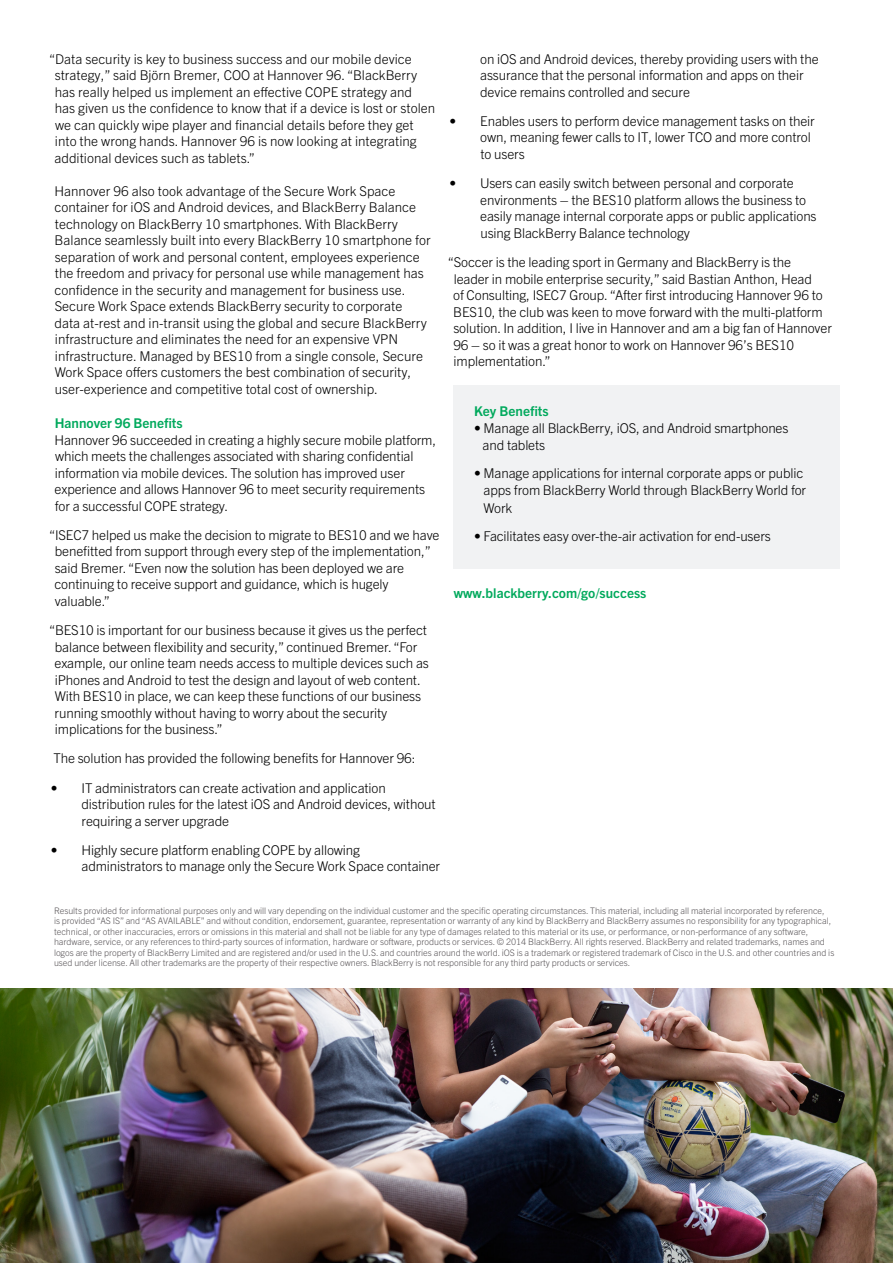
<style>
.page{position:relative;width:893px;height:1263px;background:#fff}
.page>*{position:absolute;margin:0;border:0;box-sizing:border-box;transform-origin:0 0}
.t1{font:300 13.5px/16.5px "Trade Gothic Next LT Pro";letter-spacing:-.01em;color:#000}
.t2{font:700 13.5px "Trade Gothic Next LT Pro";color:#00a95c}
.t3{font:300 9px/10.5px "Trade Gothic Next LT Pro";letter-spacing:-.005em;color:#5c585b}
</style>
<div class="page">
<img style="left:0;top:989px;width:893px;height:274px">
<div style="left:453px;top:385px;width:386px;height:184px;background:#f1f2f3"></div>
<p class="t1" style="left:55px;top:50px;width:382px;text-indent:-6px">“Data security is key to business success and our mobile device strategy,” said Björn Bremer, COO at Hannover 96. “BlackBerry has really helped us implement an effective COPE strategy and has given us the confidence to know that if a device is lost or stolen we can quickly wipe player and financial details before they get into the wrong hands. Hannover 96 is now looking at integrating additional devices such as tablets.”</p>
<p class="t1" style="left:55px;top:182px;width:377px">Hannover 96 also took advantage of the Secure Work Space container for iOS and Android devices, and BlackBerry Balance technology on BlackBerry 10 smartphones. With BlackBerry Balance seamlessly built into every BlackBerry 10 smartphone for separation of work and personal content, employees experience the freedom and privacy for personal use while management has confidence in the security and management for business use.<br>Secure Work Space extends BlackBerry security to corporate data at-rest and in-transit using the global and secure BlackBerry infrastructure and eliminates the need for an expensive VPN infrastructure. Managed by BES10 from a single console, Secure Work Space offers customers the best combination of security, user-experience and competitive total cost of ownership.</p>
<p class="t2" style="left:55px;top:414px;width:129px">Hannover 96 Benefits</p>
<p class="t1" style="left:55px;top:431px;width:383px">Hannover 96 succeeded in creating a highly secure mobile platform, which meets the challenges associated with sharing confidential information via mobile devices. The solution has improved user experience and allows Hannover 96 to meet security requirements for a successful COPE strategy.</p>
<p class="t1" style="left:55px;top:526px;width:386px;text-indent:-6px">“ISEC7 helped us make the decision to migrate to BES10 and we have benefitted from support through every step of the implementation,” said Bremer. “Even now the solution has been deployed we are continuing to receive support and guidance, which is hugely valuable.”</p>
<p class="t1" style="left:55px;top:621px;width:376px;text-indent:-6px">“BES10 is important for our business because it gives us the perfect balance between flexibility and security,” continued Bremer. “For example, our online team needs access to multiple devices such as iPhones and Android to test the design and layout of web content.<br>With BES10 in place, we can keep these functions of our business running smoothly without having to worry about the security implications for the business.”</p>
<p class="t1" style="left:53px;top:749px;width:364px">The solution has provided the following benefits for Hannover 96:</p>
<p class="t1" style="left:82px;top:779px;width:356px;text-indent:-31px">• IT administrators can create activation and application distribution rules for the latest iOS and Android devices, without requiring a server upgrade</p>
<p class="t1" style="left:82px;top:841px;width:360px;text-indent:-31px">• Highly secure platform enabling COPE by allowing administrators to manage only the Secure Work Space container</p>
<p class="t1" style="left:480px;top:50px;width:340px">on iOS and Android devices, thereby providing users with the assurance that the personal information and apps on their device remains controlled and secure</p>
<p class="t1" style="left:480px;top:112px;width:336px;text-indent:-31px">• Enables users to perform device management tasks on their own, meaning fewer calls to IT, lower TCO and more control to users</p>
<p class="t1" style="left:480px;top:174px;width:338px;text-indent:-31px">• Users can easily switch between personal and corporate environments – the BES10 platform allows the business to easily manage internal corporate apps or public applications using BlackBerry Balance technology</p>
<p class="t1" style="left:453px;top:253px;width:380px;text-indent:-6px">“Soccer is the leading sport in Germany and BlackBerry is the<br>leader in mobile enterprise security,” said Bastian Anthon, Head<br>of Consulting, ISEC7 Group. “After first introducing Hannover 96 to BES10, the club was keen to move forward with the multi-platform solution. In addition, I live in Hannover and am a big fan of Hannover 96 – so it was a great honor to work on Hannover 96’s BES10 implementation.”</p>
<p class="t2" style="left:474px;top:401px;width:76px">Key Benefits</p>
<p class="t1" style="left:483px;top:419px;width:307px;line-height:17.2px;text-indent:-9px">• Manage all BlackBerry, iOS, and Android smartphones and tablets</p>
<p class="t1" style="left:484px;top:464px;width:324px;line-height:17.2px;text-indent:-9px">• Manage applications for internal corporate apps or public apps from BlackBerry World through BlackBerry World for<br>Work</p>
<p class="t1" style="left:474px;top:527px;width:298px">• Facilitates easy over-the-air activation for end-users</p>
<p class="t2" style="left:454px;top:583px;width:194px">www.blackberry.com/go/success</p>
<p class="t3" style="left:54px;top:905px;width:782px">Results provided for informational purposes only and will vary depending on the individual customer and the specific operating circumstances. This material, including all material incorporated by reference,<br>is provided “AS IS” and “AS AVAILABLE” and without condition, endorsement, guarantee, representation or warranty of any kind by BlackBerry and BlackBerry assumes no responsibility for any typographical, technical, or other inaccuracies, errors or omissions in this material and shall not be liable for any type of damages related to this material or its use, or performance, or non-performance of any software, hardware, service, or any references to third-party sources of information, hardware or software, products or services. © 2014 BlackBerry. All rights reserved. BlackBerry and related trademarks, names and logos are the property of BlackBerry Limited and are registered and/or used in the U.S. and countries around the world. iOS is a trademark or registered trademark of Cisco in the U.S. and other countries and is used under license. All other trademarks are the property of their respective owners. BlackBerry is not responsible for any third party products or services.</p>
</div>
